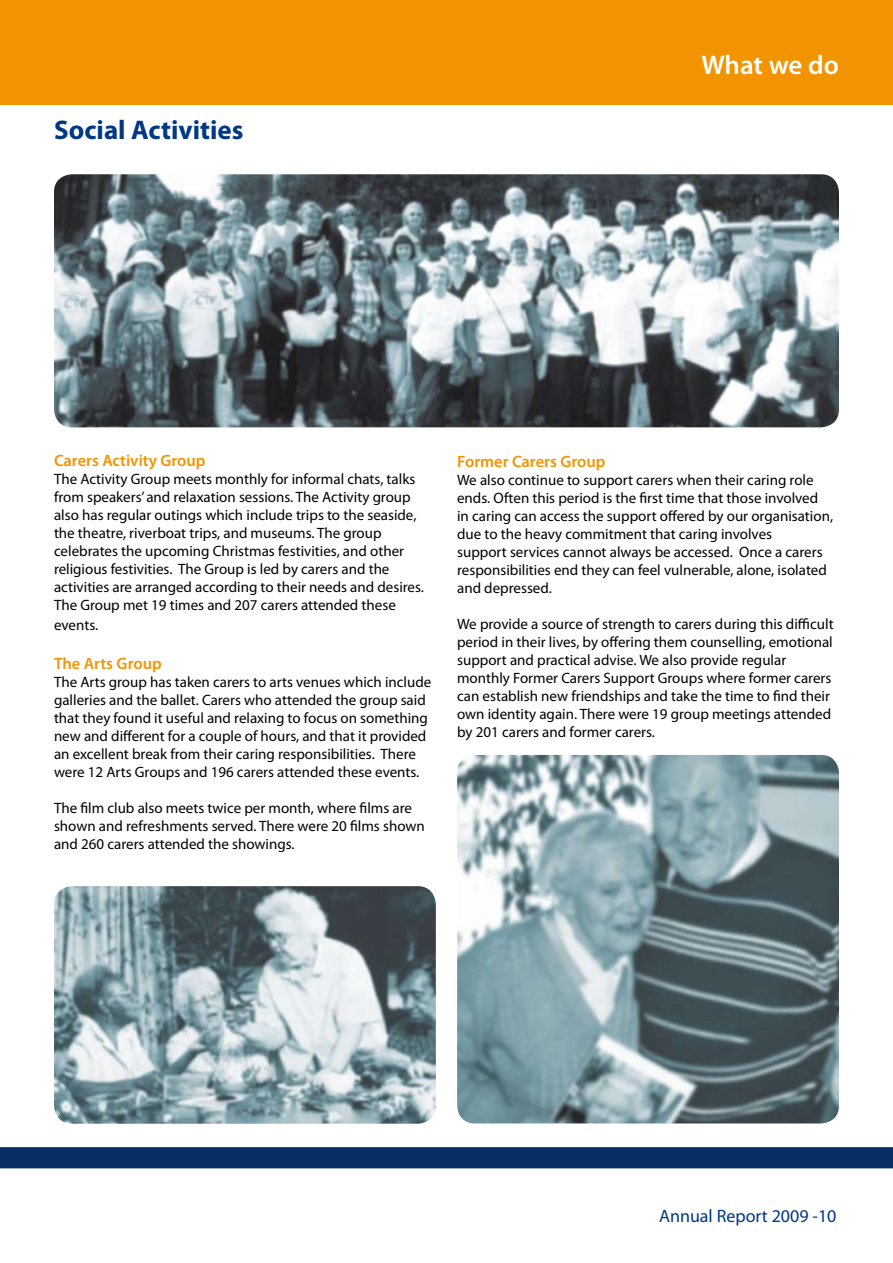
<style>
.page{position:relative;width:893px;height:1263px;background:#fff}
.page>*{position:absolute;margin:0;border:0;box-sizing:border-box;transform-origin:0 0}
.t1{font:700 27px "Myriad Pro";color:#003882}
.t2{font:600 27px "Myriad Pro";letter-spacing:-.005em;color:#fff}
.t3{font:18px "Myriad Pro";color:#003882}
.t4{font:600 16.5px "Myriad Pro";color:#f29400}
.t5{font:15px/18px "Myriad Pro";color:#000}
</style>
<div class="page">
<div style="left:0;top:1147px;width:893px;height:21px;background:#072e65"></div>
<div style="left:0;top:0;width:893px;height:104px;background:#f29400"></div>
<img style="left:54px;top:886px;width:382px;height:238px">
<img style="left:457px;top:755px;width:382px;height:368px">
<img style="left:54px;top:174px;width:785px;height:253px">
<h1 class="t1" style="left:54px;top:112px;width:191px">Social Activities</h1>
<h1 class="t2" style="left:701px;top:48px;width:139px">What we do</h1>
<p class="t4" style="left:54px;top:450px;width:153px">Carers Activity Group</p>
<p class="t5" style="left:54px;top:469px;width:371px">The Activity Group meets monthly for informal chats, talks from speakers’ and relaxation sessions. The Activity group also has regular outings which include trips to the seaside, the theatre, riverboat trips, and museums. The group celebrates the upcoming Christmas festivities, and other religious festivities. The Group is led by carers and the activities are arranged according to their needs and desires.<br>The Group met 19 times and 207 carers attended these</p>
<p class="t5" style="left:54px;top:615px;width:46px">events.</p>
<p class="t4" style="left:54px;top:653px;width:109px">The Arts Group</p>
<p class="t5" style="left:54px;top:673px;width:379px">The Arts group has taken carers to arts venues which include galleries and the ballet. Carers who attended the group said that they found it useful and relaxing to focus on something new and different for a couple of hours, and that it provided an excellent break from their caring responsibilities. There were 12 Arts Groups and 196 carers attended these events.</p>
<p class="t5" style="left:54px;top:799px;width:372px">The film club also meets twice per month, where films are shown and refreshments served. There were 20 films shown and 260 carers attended the showings.</p>
<p class="t4" style="left:457px;top:451px;width:150px">Former Carers Group</p>
<p class="t5" style="left:457px;top:470px;width:377px">We also continue to support carers when their caring role ends. Often this period is the first time that those involved in caring can access the support offered by our organisation, due to the heavy commitment that caring involves<br>support services cannot always be accessed. Once a carers responsibilities end they can feel vulnerable, alone, isolated and depressed.</p>
<p class="t5" style="left:457px;top:614px;width:378px">We provide a source of strength to carers during this difficult period in their lives, by offering them counselling, emotional support and practical advise. We also provide regular monthly Former Carers Support Groups where former carers can establish new friendships and take the time to find their own identity again. There were 19 group meetings attended by 201 carers and former carers.</p>
<p class="t3" style="left:659px;top:1205px;width:179px">Annual Report 2009 -10</p>
</div>
